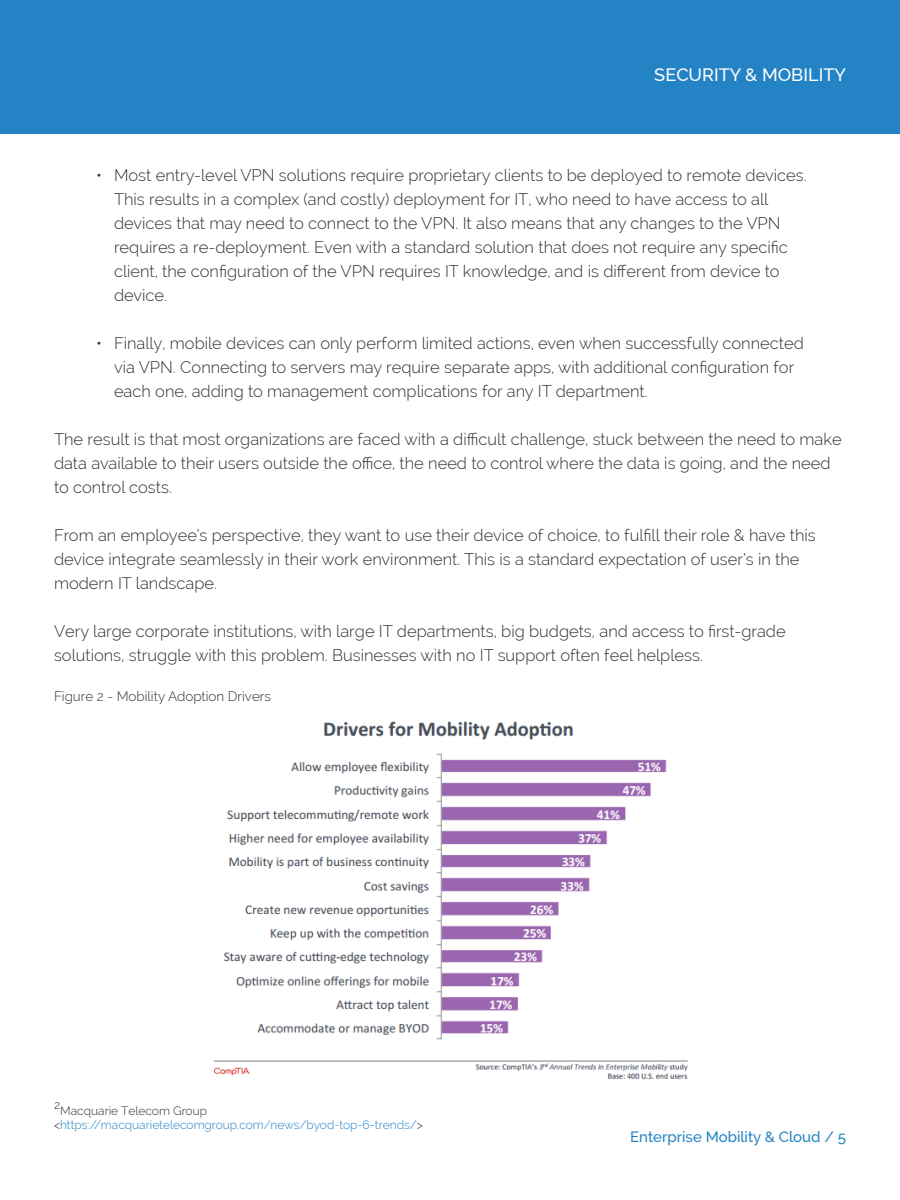
<style>
.page{position:relative;width:900px;height:1200px;background:#fff}
.page>*{position:absolute;margin:0;border:0;box-sizing:border-box;transform-origin:0 0}
.t1{font:500 18px "Raleway";color:#fff}
.t2{font:300 16.5px/24px "Raleway";color:#313030}
.t3{font:500 15px "Raleway";color:#2483c5}
.t4{font:300 13.5px "Raleway";color:#313030}
.t5{font:300 12px/14.4px "Raleway";color:#2483c5}
.t6{font:300 12px "Raleway";color:#313030}
.s1{color:#313030}
</style>
<div class="page">
<div style="left:0;top:0;width:900px;height:134px;background:#2483c5"></div>
<img style="left:213px;top:721px;width:476px;height:358px">
<p class="t1" style="left:654px;top:64px;width:193px">SECURITY &amp; MOBILITY</p>
<p class="t2" style="left:114px;top:163px;width:694px;text-indent:-18px">• Most entry-level VPN solutions require proprietary clients to be deployed to remote devices.<br>This results in a complex (and costly) deployment for IT, who need to have access to all devices that may need to connect to the VPN. It also means that any changes to the VPN requires a re-deployment. Even with a standard solution that does not require any specific client, the configuration of the VPN requires IT knowledge, and is different from device to device.</p>
<p class="t2" style="left:114px;top:331px;width:691px;text-indent:-18px">• Finally, mobile devices can only perform limited actions, even when successfully connected via VPN. Connecting to servers may require separate apps, with additional configuration for each one, adding to management complications for any IT department.</p>
<p class="t2" style="left:54px;top:427px;width:789px">The result is that most organizations are faced with a difficult challenge, stuck between the need to make data available to their users outside the office, the need to control where the data is going, and the need to control costs.</p>
<p class="t2" style="left:54px;top:523px;width:763px">From an employee’s perspective, they want to use their device of choice, to fulfill their role &amp; have this device integrate seamlessly in their work environment. This is a standard expectation of user’s in the modern IT landscape.</p>
<p class="t2" style="left:54px;top:619px;width:733px">Very large corporate institutions, with large IT departments, big budgets, and access to first-grade solutions, struggle with this problem. Businesses with no IT support often feel helpless.</p>
<p class="t4" style="left:54px;top:689px;width:218px">Figure 2 - Mobility Adoption Drivers</p>
<p class="t6" style="left:54px;top:1098px;width:8px">2</p>
<p class="t5" style="left:54px;top:1103px;width:370px;text-indent:6px"><span class="s1">Macquarie Telecom Group &lt;</span>https://macquarietelecomgroup.com/news/byod-top-6-trends/<span class="s1">&gt;</span></p>
<p class="t3" style="left:630px;top:1128px;width:217px">Enterprise Mobility &amp; Cloud / 5</p>
</div>
